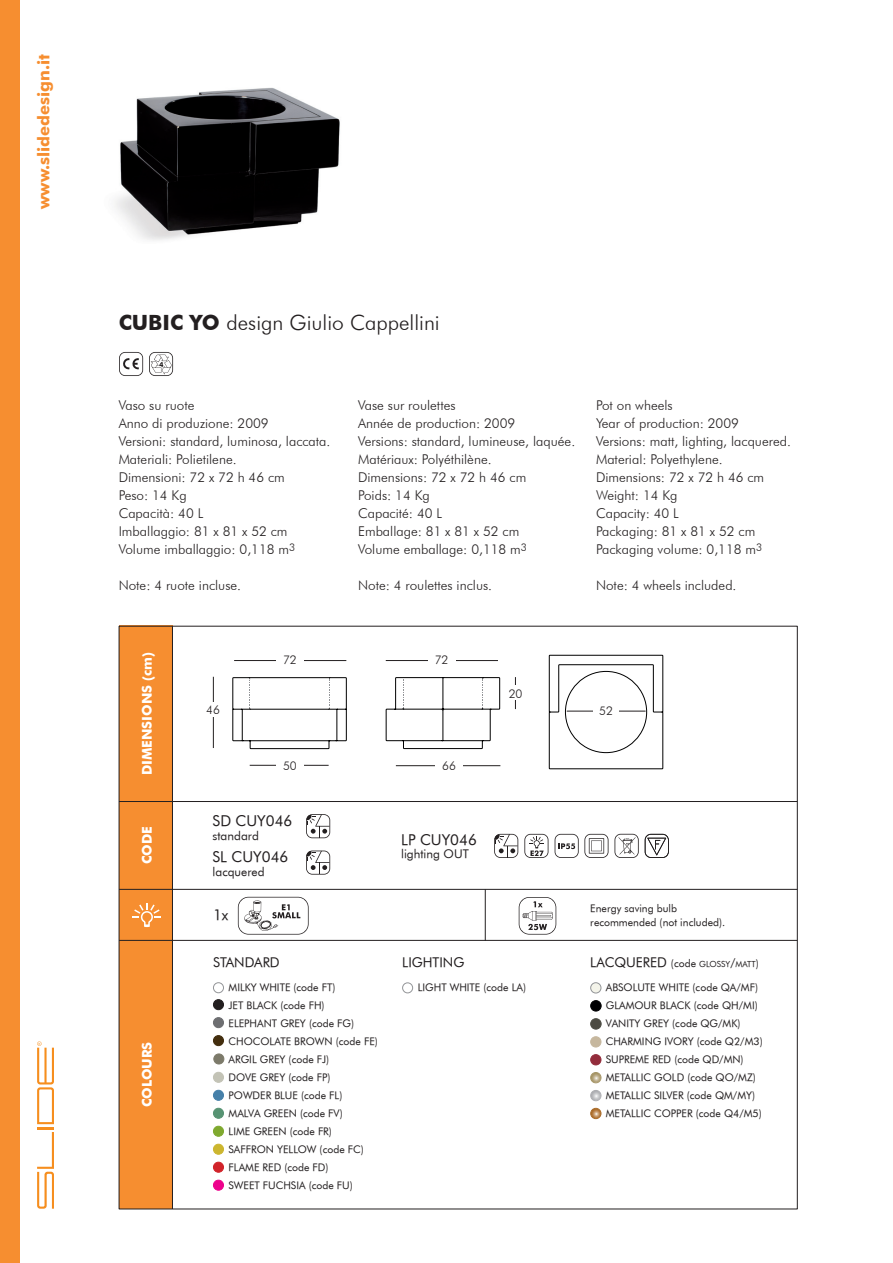
<style>
.page{position:relative;width:893px;height:1263px;background:#fff}
.page>*{position:absolute;margin:0;border:0;box-sizing:border-box;transform-origin:0 0}
.t1{font:300 21px "Futura BT";color:#231f20}
.t2{font:700 16.5px "Futura BT";color:#f68e30}
.t3{font:15px "Futura Book BT";color:#231f20}
.t4{font:300 13.5px/18px "Futura BT";color:#231f20}
.t5{font:700 13.5px "Futura BT";color:#fff}
.t6{font:13.5px "Futura Book BT";color:#231f20}
.t7{font:12px "Futura Book BT";color:#231f20}
.t8{font:300 12px "Futura BT";color:#231f20}
.t9{font:10.5px/18px "Futura Book BT";color:#231f20}
.t10{font:8.4px "Futura Book BT";color:#231f20}
.s1{font-weight:700}
.s2{font-size:13.5px}
.s3{font-size:10.5px}
.s4{font-size:12px}
</style>
<div class="page">
<div style="left:0;top:0;width:20px;height:1263px;background:#f68e30"></div>
<div style="left:119px;top:626px;width:53px;height:583px;background:#f68e30"></div>
<hr style="left:172px;top:626px;width:1px;height:583px;background:#231f20">
<hr style="left:119px;top:801px;width:678px;height:1px;background:#231f20">
<svg style="left:306px;top:814px;width:24px;height:24px"></svg>
<svg style="left:306px;top:850px;width:24px;height:25px"></svg>
<hr style="left:119px;top:889px;width:678px;height:1px;background:#231f20">
<hr style="left:485px;top:889px;width:1px;height:52px;background:#231f20">
<hr style="left:119px;top:940px;width:678px;height:1px;background:#231f20">
<svg style="left:133px;top:903px;width:28px;height:24px"></svg>
<div style="left:402px;top:983px;width:11px;height:10px;border:1px solid #939598;border-radius:50%"></div>
<div style="left:591px;top:983px;width:10px;height:10px;background:#f4f4ea;border-radius:50%"></div>
<div style="left:590px;top:982px;width:11px;height:11px;border:1px solid #939598;border-radius:50%"></div>
<div style="left:591px;top:1019px;width:10px;height:10px;background:#4c4b43;border-radius:50%"></div>
<div style="left:590px;top:1018px;width:11px;height:11px;border:1px solid #4c4c44;border-radius:50%"></div>
<div style="left:591px;top:1037px;width:10px;height:10px;background:#c6b79e;border-radius:50%"></div>
<div style="left:590px;top:1036px;width:11px;height:11px;border:1px solid #c6b79e;border-radius:50%"></div>
<div style="left:591px;top:1054px;width:10px;height:11px;background:#932c3b;border-radius:50%"></div>
<div style="left:590px;top:1054px;width:11px;height:11px;border:1px solid #932c3b;border-radius:50%"></div>
<svg style="left:591px;top:1072px;width:10px;height:11px"></svg>
<div style="left:590px;top:1072px;width:11px;height:11px;border:1px solid #fff;border-radius:50%"></div>
<svg style="left:591px;top:1090px;width:10px;height:11px"></svg>
<div style="left:590px;top:1090px;width:11px;height:11px;border:1px solid #fff;border-radius:50%"></div>
<svg style="left:591px;top:1108px;width:10px;height:11px"></svg>
<div style="left:590px;top:1108px;width:11px;height:11px;border:1px solid #a86824;border-radius:50%"></div>
<div style="left:591px;top:1000px;width:10px;height:11px;background:#000002;border-radius:50%"></div>
<div style="left:590px;top:1000px;width:11px;height:11px;border:1px solid #000002;border-radius:50%"></div>
<div style="left:213px;top:1108px;width:10px;height:10px;background:#579373;border-radius:50%"></div>
<div style="left:213px;top:1108px;width:11px;height:11px;border:1px solid #579373;border-radius:50%"></div>
<div style="left:213px;top:1162px;width:10px;height:10px;background:#d1232a;border-radius:50%"></div>
<div style="left:213px;top:1162px;width:11px;height:10px;border:1px solid #d1232a;border-radius:50%"></div>
<div style="left:213px;top:982px;width:11px;height:11px;border:1px solid #939598;border-radius:50%"></div>
<div style="left:213px;top:1000px;width:10px;height:10px;background:#231f20;border-radius:50%"></div>
<div style="left:213px;top:999px;width:11px;height:11px;border:1px solid #231f20;border-radius:50%"></div>
<div style="left:213px;top:1017px;width:10px;height:11px;background:#6d6e71;border-radius:50%"></div>
<div style="left:213px;top:1017px;width:11px;height:11px;border:1px solid #6d6e71;border-radius:50%"></div>
<div style="left:213px;top:1035px;width:10px;height:11px;background:#432e0e;border-radius:50%"></div>
<div style="left:213px;top:1035px;width:11px;height:11px;border:1px solid #432e0e;border-radius:50%"></div>
<div style="left:214px;top:1054px;width:10px;height:10px;background:#7c7a6a;border-radius:50%"></div>
<div style="left:213px;top:1053px;width:11px;height:11px;border:1px solid #7c7a6a;border-radius:50%"></div>
<div style="left:213px;top:1072px;width:10px;height:10px;background:#c3c3b6;border-radius:50%"></div>
<div style="left:213px;top:1072px;width:11px;height:11px;border:1px solid #c3c3b6;border-radius:50%"></div>
<div style="left:213px;top:1090px;width:10px;height:10px;background:#4680a9;border-radius:50%"></div>
<div style="left:213px;top:1090px;width:11px;height:11px;border:1px solid #4680a9;border-radius:50%"></div>
<div style="left:213px;top:1144px;width:10px;height:10px;background:#ccb62f;border-radius:50%"></div>
<div style="left:213px;top:1144px;width:11px;height:10px;border:1px solid #ccb62f;border-radius:50%"></div>
<div style="left:213px;top:1126px;width:10px;height:10px;background:#7fa92f;border-radius:50%"></div>
<div style="left:213px;top:1126px;width:11px;height:11px;border:1px solid #7fa92f;border-radius:50%"></div>
<div style="left:213px;top:1180px;width:10px;height:10px;background:#ed028c;border-radius:50%"></div>
<div style="left:213px;top:1180px;width:11px;height:10px;border:1px solid #ed028c;border-radius:50%"></div>
<svg style="left:37px;top:1041px;width:17px;height:168px"></svg>
<svg style="left:645px;top:834px;width:24px;height:24px"></svg>
<svg style="left:614px;top:834px;width:25px;height:24px"></svg>
<svg style="left:524px;top:834px;width:24px;height:24px"></svg>
<svg style="left:555px;top:834px;width:53px;height:24px"></svg>
<svg style="left:494px;top:834px;width:24px;height:24px"></svg>
<img style="left:115px;top:88px;width:225px;height:153px">
<hr style="left:234px;top:660px;width:112px;height:1px;background:#231f20">
<hr style="left:250px;top:765px;width:79px;height:1px;background:#231f20">
<hr style="left:213px;top:677px;width:1px;height:71px;background:#231f20">
<svg style="left:232px;top:677px;width:115px;height:72px"></svg>
<div style="left:200px;top:702px;width:26px;height:14px;background:#fff"></div>
<div style="left:276px;top:655px;width:28px;height:9px;background:#fff"></div>
<div style="left:276px;top:761px;width:28px;height:9px;background:#fff"></div>
<hr style="left:396px;top:765px;width:104px;height:1px;background:#231f20">
<hr style="left:515px;top:677px;width:1px;height:32px;background:#231f20">
<svg style="left:385px;top:677px;width:115px;height:72px"></svg>
<div style="left:435px;top:761px;width:28px;height:9px;background:#fff"></div>
<div style="left:503px;top:686px;width:25px;height:14px;background:#fff"></div>
<svg style="left:548px;top:654px;width:116px;height:115px"></svg>
<div style="left:593px;top:702px;width:26px;height:15px;background:#fff"></div>
<hr style="left:386px;top:660px;width:112px;height:1px;background:#231f20">
<div style="left:428px;top:655px;width:27px;height:9px;background:#fff"></div>
<svg style="left:119px;top:352px;width:24px;height:24px"></svg>
<svg style="left:149px;top:352px;width:24px;height:24px"></svg>
<svg style="left:238px;top:897px;width:71px;height:37px"></svg>
<svg style="left:519px;top:897px;width:37px;height:37px"></svg>
<p class="t2" style="left:37px;top:209px;width:156px;rotate:-90deg">www.slidedesign.it</p>
<h1 class="t1" style="left:119px;top:314px;width:323px"><span class="s1">CUBIC YO</span> design Giulio Cappellini</h1>
<p class="t4" style="left:119px;top:397px;width:213px">Vaso su ruote<br>Anno di produzione: 2009<br>Versioni: standard, luminosa, laccata.<br>Materiali: Polietilene.<br>Dimensioni: 72 x 72 h 46 cm<br>Peso: 14 Kg<br>Capacità: 40 L<br>Imballaggio: 81 x 81 x 52 cm<br>Volume imballaggio: 0,118 m<sup>3</sup></p>
<p class="t4" style="left:119px;top:577px;width:124px">Note: 4 ruote incluse.</p>
<p class="t4" style="left:358px;top:397px;width:219px">Vase sur roulettes<br>Année de production: 2009<br>Versions: standard, lumineuse, laquée.<br>Matériaux: Polyéthilène.<br>Dimensions: 72 x 72 h 46 cm<br>Poids: 14 Kg<br>Capacité: 40 L<br>Emballage: 81 x 81 x 52 cm<br>Volume emballage: 0,118 m<sup>3</sup></p>
<p class="t4" style="left:358px;top:577px;width:136px">Note: 4 roulettes inclus.</p>
<p class="t4" style="left:596px;top:397px;width:196px">Pot on wheels<br>Year of production: 2009<br>Versions: matt, lighting, lacquered.<br>Material: Polyethylene.<br>Dimensions: 72 x 72 h 46 cm<br>Weight: 14 Kg<br>Capacity: 40 L<br>Packaging: 81 x 81 x 52 cm<br>Packaging volume: 0,118 m<sup>3</sup></p>
<p class="t4" style="left:596px;top:577px;width:142px">Note: 4 wheels included.</p>
<p class="t5" style="left:142px;top:775px;width:125px;rotate:-90deg">DIMENSIONS (cm)</p>
<p class="t5" style="left:142px;top:864px;width:40px;rotate:-90deg">CODE</p>
<p class="t8" style="left:206px;top:705px;width:15px">46</p>
<p class="t8" style="left:283px;top:655px;width:15px">72</p>
<p class="t8" style="left:435px;top:655px;width:15px">72</p>
<p class="t8" style="left:283px;top:761px;width:15px">50</p>
<p class="t8" style="left:442px;top:761px;width:15px">66</p>
<p class="t3" style="left:213px;top:815px;width:81px">SD CUY046</p>
<p class="t7" style="left:213px;top:830px;width:48px">standard</p>
<p class="t3" style="left:401px;top:833px;width:77px">LP CUY046</p>
<p class="t7" style="left:401px;top:849px;width:69px">lighting OUT</p>
<p class="t3" style="left:213px;top:851px;width:77px">SL CUY046</p>
<p class="t7" style="left:213px;top:867px;width:53px">lacquered</p>
<p class="t8" style="left:509px;top:689px;width:15px">20</p>
<p class="t8" style="left:599px;top:705px;width:15px">52</p>
<p class="t5" style="left:142px;top:1107px;width:67px;rotate:-90deg">COLOURS</p>
<p class="t3" style="left:213px;top:909px;width:17px">1x</p>
<p class="t9" style="left:590px;top:903px;width:136px;line-height:13.5px">Energy saving bulb recommended (not included).</p>
<p class="t10" style="left:590px;top:961px;width:170px"><span class="s2">LACQUERED</span> <span class="s3">(code</span> GLOSSY<span class="s4">/</span>MATT<span class="s3">)</span></p>
<p class="t9" style="left:606px;top:979px;width:158px">ABSOLUTE WHITE (code QA/MF)<br>GLAMOUR BLACK (code QH/MI)<br>VANITY GREY (code QG/MK)<br>CHARMING IVORY (code Q2/M3)<br>SUPREME RED (code QD/MN)<br>METALLIC GOLD (code QO/MZ)<br>METALLIC SILVER (code QM/MY)<br>METALLIC COPPER (code Q4/M5)</p>
<p class="t6" style="left:213px;top:957px;width:68px">STANDARD</p>
<p class="t9" style="left:229px;top:979px;width:151px">MILKY WHITE (code FT)<br>JET BLACK (code FH)<br>ELEPHANT GREY (code FG)<br>CHOCOLATE BROWN (code FE)<br>ARGIL GREY (code FJ)<br>DOVE GREY (code FP)<br>POWDER BLUE (code FL)<br>MALVA GREEN (code FV)<br>LIME GREEN (code FR)<br>SAFFRON YELLOW (code FC)<br>FLAME RED (code FD)<br>SWEET FUCHSIA (code FU)</p>
<p class="t6" style="left:402px;top:957px;width:64px">LIGHTING</p>
<p class="t9" style="left:418px;top:979px;width:110px">LIGHT WHITE (code LA)</p>
</div>
